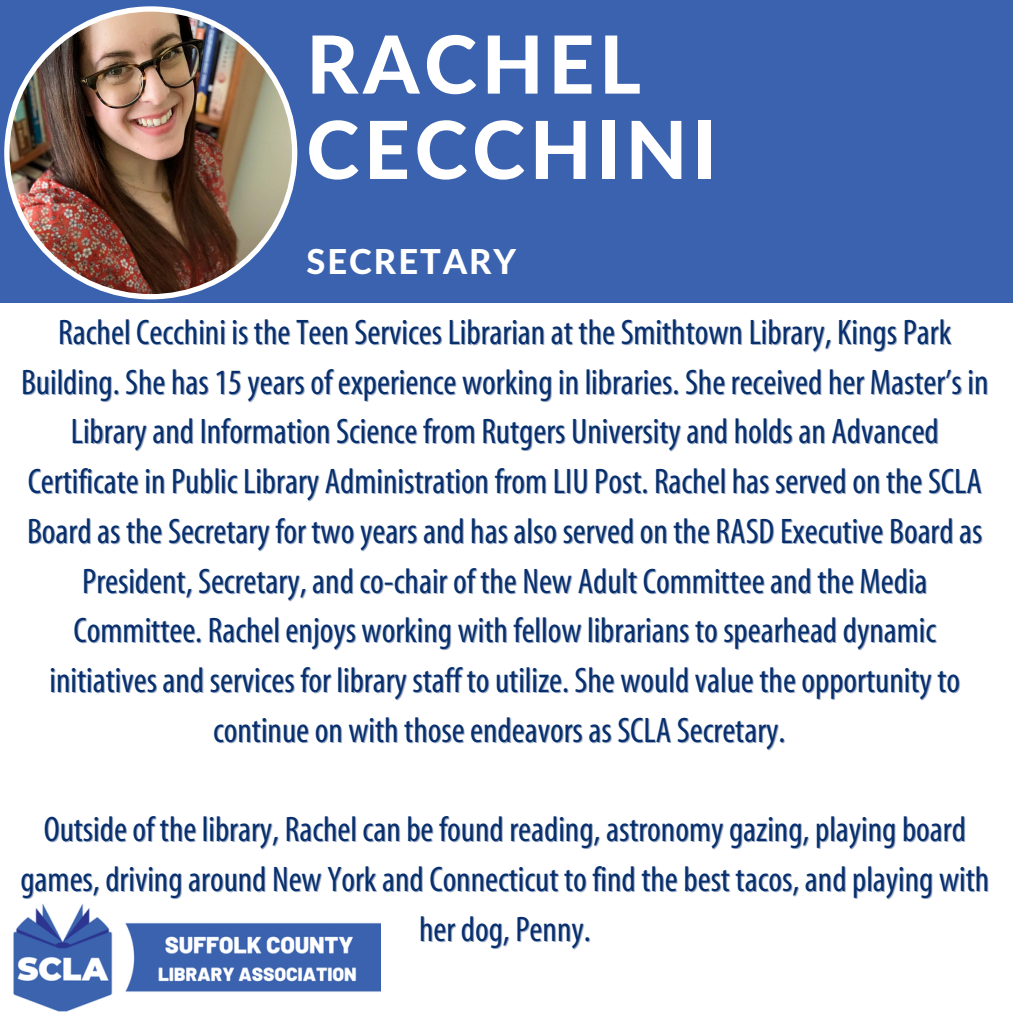
<style>
.page{position:relative;width:1013px;height:1013px;background:#fff}
.page>*{position:absolute;margin:0;border:0;box-sizing:border-box;transform-origin:0 0}
.t1{font:800 80px/85.2px "Lato Latin";letter-spacing:.06em;color:#fff}
.t2{font:condensed 35.62px/49.8px "Myriad";color:#082f6d;text-align:center}
.t3{font:800 34.38px "Lato Latin";letter-spacing:.06em;color:#fff}
</style>
<div class="page">
<div style="left:0;top:0;width:1012px;height:302px;background:#3b62ae"></div>
<img style="left:4px;top:6px;width:293px;height:293px">
<img style="left:13px;top:903px;width:368px;height:109px">
<h1 class="t1" style="left:306px;top:27px;width:411px">RACHEL<br>CECCHINI</h1>
<p class="t3" style="left:306px;top:246px;width:211px">SECRETARY</p>
<h2 class="t2" style="left:58px;top:309px;width:894px">Rachel Cecchini is the Teen Services Librarian at the Smithtown Library, Kings Park</h2>
<p class="t2" style="left:21px;top:358px;width:968px">Building. She has 15 years of experience working in libraries. She received her Master’s in</p>
<p class="t2" style="left:71px;top:408px;width:869px">Library and Information Science from Rutgers University and holds an Advanced</p>
<p class="t2" style="left:27px;top:458px;width:956px">Certificate in Public Library Administration from LIU Post. Rachel has served on the SCLA Board as the Secretary for two years and has also served on the RASD Executive Board as President, Secretary, and co-chair of the New Adult Committee and the Media Committee. Rachel enjoys working with fellow librarians to spearhead dynamic initiatives and services for library staff to utilize. She would value the opportunity to continue on with those endeavors as SCLA Secretary.</p>
<p class="t2" style="left:20px;top:806px;width:970px">Outside of the library, Rachel can be found reading, astronomy gazing, playing board games, driving around New York and Connecticut to find the best tacos, and playing with her dog, Penny.</p>
</div>
